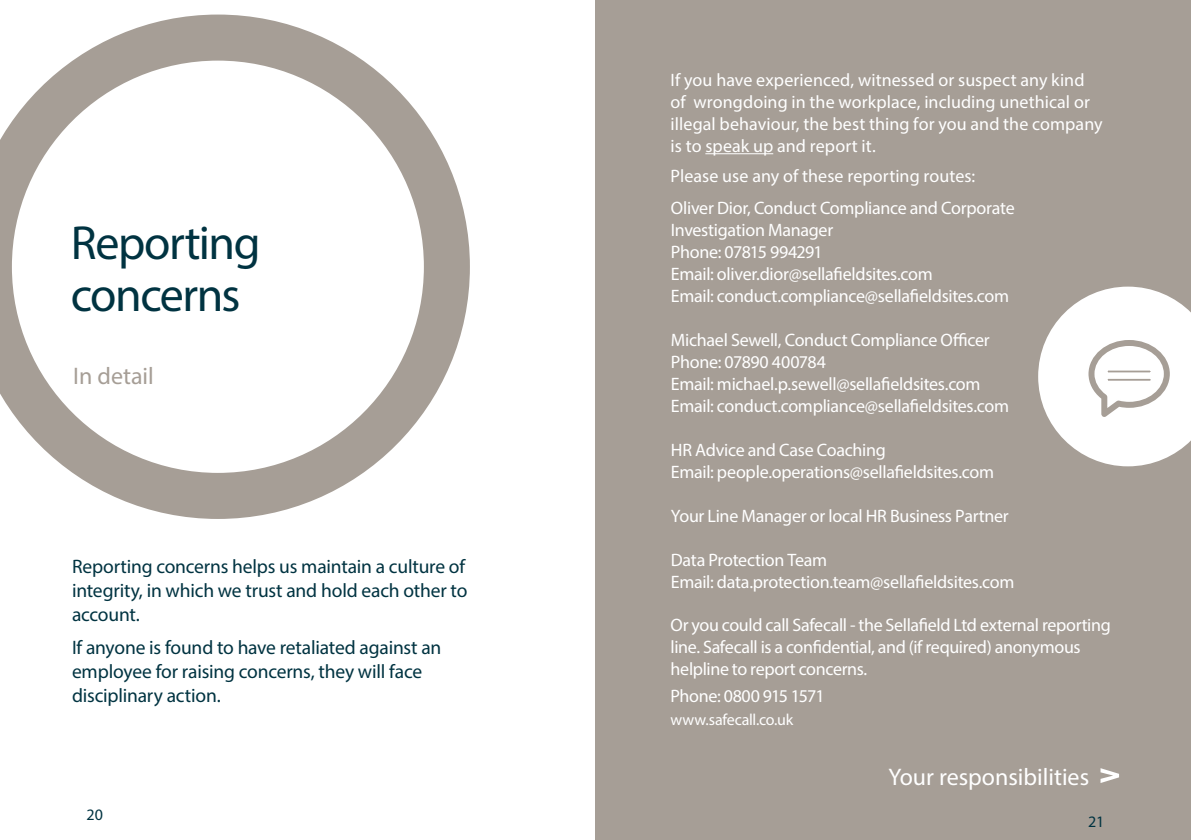
<style>
.page{position:relative;width:1191px;height:840px;background:#fff}
.page>*{position:absolute;margin:0;border:0;box-sizing:border-box;transform-origin:0 0}
.t1{font:48px/52px "Myriad Pro";letter-spacing:-.03em;color:#003341}
.t2{font:24px "Myriad Pro";color:#fff}
.t3{font:24px "Myriad Pro";color:#a69e96}
.t4{font:19.6px/24px "Myriad Pro";letter-spacing:-.01em;color:#003341;text-align:justify}
.t5{font:18px/22px "Myriad Pro";letter-spacing:-.015em;color:#fff}
.t6{font:18px/22px "Myriad Pro";letter-spacing:.005em;color:#fff}
.t7{font:16px "Myriad Pro";letter-spacing:-.015em;color:#fff}
.t8{font:16px "Myriad Pro";color:#003341}
</style>
<div class="page">
<svg style="left:0;top:15px;width:470px;height:503px"></svg>
<div style="left:595px;top:0;width:596px;height:839px;background:#a69e96"></div>
<svg style="left:1100px;top:768px;width:19px;height:14px"></svg>
<hr style="left:705px;top:153px;width:68px;height:1px;background:#fff">
<svg style="left:1038px;top:286px;width:153px;height:180px"></svg>
<svg style="left:1106px;top:368px;width:46px;height:6px"></svg>
<svg style="left:1106px;top:377px;width:46px;height:5px"></svg>
<h1 class="t1" style="left:71px;top:216px;width:191px">Reporting concerns</h1>
<h2 class="t3" style="left:73px;top:361px;width:82px">In detail</h2>
<p class="t4" style="left:72px;top:554px;width:397px">Reporting concerns helps us maintain a culture of integrity, in which we trust and hold each other to account.</p>
<p class="t4" style="left:72px;top:634px;width:371px;text-align:left">If anyone is found to have retaliated against an employee for raising concerns, they will face disciplinary action.</p>
<p class="t8" style="left:86px;top:804px;width:18px">20</p>
<p class="t6" style="left:670px;top:68px;width:433px">If you have experienced, witnessed or suspect any kind of wrongdoing in the workplace, including unethical or illegal behaviour, the best thing for you and the company is to speak up and report it.</p>
<p class="t6" style="left:670px;top:165px;width:306px">Please use any of these reporting routes:</p>
<p class="t5" style="left:671px;top:196px;width:345px">Oliver Dior, Conduct Compliance and Corporate Investigation Manager<br>Phone: 07815 994291<br>Email: oliver.dior@sellafieldsites.com<br>Email: conduct.compliance@sellafieldsites.com</p>
<p class="t5" style="left:671px;top:328px;width:340px">Michael Sewell, Conduct Compliance Officer Phone: 07890 400784<br>Email: michael.p.sewell@sellafieldsites.com Email: conduct.compliance@sellafieldsites.com</p>
<p class="t5" style="left:671px;top:438px;width:325px">HR Advice and Case Coaching<br>Email: people.operations@sellafieldsites.com</p>
<p class="t5" style="left:671px;top:504px;width:339px">Your Line Manager or local HR Business Partner</p>
<p class="t5" style="left:671px;top:548px;width:345px">Data Protection Team<br>Email: data.protection.team@sellafieldsites.com</p>
<p class="t5" style="left:670px;top:613px;width:441px">Or you could call Safecall - the Sellafield Ltd external reporting line. Safecall is a confidential, and (if required) anonymous helpline to report concerns.</p>
<p class="t5" style="left:670px;top:684px;width:155px">Phone: 0800 915 1571</p>
<p class="t7" style="left:670px;top:708px;width:124px">www.safecall.co.uk</p>
<h2 class="t2" style="left:888px;top:762px;width:202px">Your responsibilities</h2>
<p class="t8" style="left:1088px;top:811px;width:18px">21</p>
</div>
